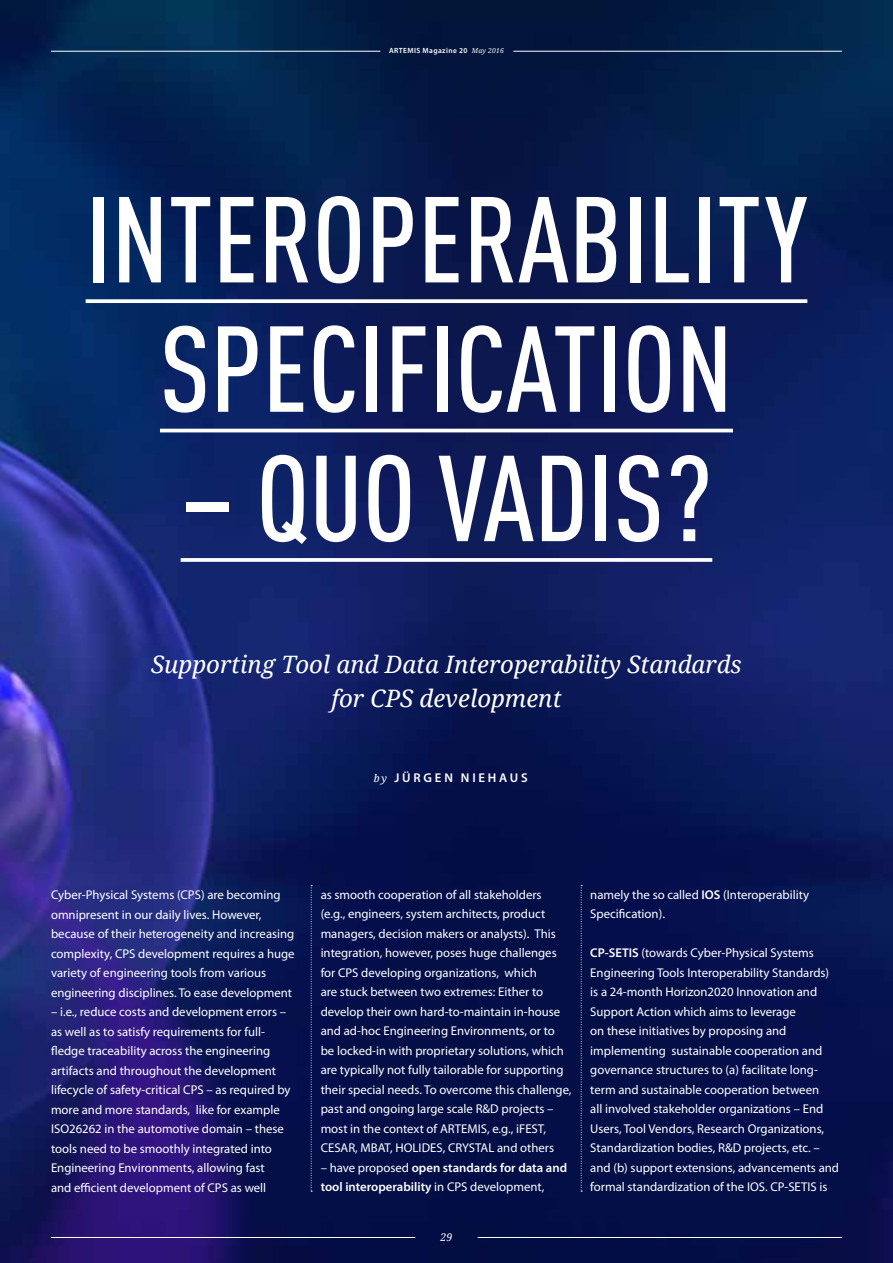
<style>
.page{position:relative;width:893px;height:1263px;background:#fff}
.page>*{position:absolute;margin:0;border:0;box-sizing:border-box;transform-origin:0 0}
.t1{font:500 120px/129.3px "DIN Cond";color:#fff;text-align:center}
.t2{font:italic 24px/34.5px "Droid Serif";color:#fff;text-align:center}
.t3{font:12.75px/19.5px "Myriad Pro";color:#fff}
.t4{font:600 12.75px/19.5px "Myriad Pro";color:#fff}
.t5{font:600 12.75px "Myriad Pro";letter-spacing:.22em;color:#fff}
.t6{font:italic 10.5px "Droid Serif";color:#fff}
.t7{font:600 7.5px "Myriad Pro";letter-spacing:.05em;color:#fff}
.s1{font-family:"Droid Serif";font-weight:400;font-style:italic;font-size:6.75px}
.s2{font-family:"Droid Serif";font-weight:400;font-style:italic;font-size:10.5px}
.s3{font-weight:400}
.s4{font-weight:600}
</style>
<div class="page">
<img style="left:0;top:0;width:893px;height:1263px">
<svg style="left:581px;top:885px;width:1px;height:307px"></svg>
<svg style="left:311px;top:885px;width:1px;height:307px"></svg>
<svg style="left:86px;top:299px;width:721px;height:4px"></svg>
<hr style="left:160px;top:429px;width:573px;height:3px;background:#fff">
<svg style="left:181px;top:558px;width:531px;height:4px"></svg>
<hr style="left:51px;top:1237px;width:364px;height:1px;background:#fff">
<hr style="left:478px;top:1237px;width:364px;height:1px;background:#fff">
<hr style="left:51px;top:51px;width:329px;height:1px;background:#fff">
<hr style="left:513px;top:51px;width:329px;height:1px;background:#fff">
<p class="t7" style="left:389px;top:46px;width:116px">ARTEMIS Magazine 20 <span class="s1">May 2016</span></p>
<h1 class="t1" style="left:86px;top:173px;width:723px">INTEROPERABILITY<br>SPECIFICATION</h1>
<h1 class="t1" style="left:181px;top:432px;width:533px">– QUO VADIS?</h1>
<h2 class="t2" style="left:151px;top:647px;width:592px">Supporting Tool and Data Interoperability Standards for CPS development</h2>
<p class="t5" style="left:374px;top:771px;width:156px"><span class="s2">by</span> JÜRGEN NIEHAUS</p>
<p class="t3" style="left:51px;top:885px;width:245px">Cyber-Physical Systems (CPS) are becoming omnipresent in our daily lives. However, because of their heterogeneity and increasing complexity, CPS development requires a huge variety of engineering tools from various engineering disciplines. To ease development</p>
<p class="t3" style="left:51px;top:1002px;width:241px">– i.e., reduce costs and development errors – as well as to satisfy requirements for full&shy;fledge traceability across the engineering artifacts and throughout the development lifecycle of safety-critical CPS – as required by more and more standards, like for example ISO26262 in the automotive domain – these tools need to be smoothly integrated into Engineering Environments, allowing fast<br>and efficient development of CPS as well</p>
<p class="t3" style="left:321px;top:885px;width:252px">as smooth cooperation of all stakeholders<br>(e.g., engineers, system architects, product managers, decision makers or analysts). This integration, however, poses huge challenges for CPS developing organizations, which<br>are stuck between two extremes: Either to develop their own hard-to-maintain in-house and ad-hoc Engineering Environments, or to be locked-in with proprietary solutions, which are typically not fully tailorable for supporting their special needs. To overcome this challenge, past and ongoing large scale R&amp;D projects – most in the context of ARTEMIS, e.g., iFEST, CESAR, MBAT, HOLIDES, CRYSTAL and others</p>
<p class="t4" style="left:321px;top:1158px;width:248px"><span class="s3">– have proposed</span> open standards for data and tool interoperability <span class="s3">in CPS development,</span></p>
<p class="t6" style="left:441px;top:1231px;width:13px">29</p>
<p class="t3" style="left:590px;top:885px;width:220px">namely the so called <span class="s4">IOS</span> (Interoperability<br>Specification).</p>
<p class="t3" style="left:590px;top:944px;width:250px"><span class="s4">CP-SETIS</span> (towards Cyber-Physical Systems Engineering Tools Interoperability Standards) is a 24-month Horizon2020 Innovation and Support Action which aims to leverage<br>on these initiatives by proposing and implementing sustainable cooperation and governance structures to (a) facilitate long&shy;term and sustainable cooperation between<br>all involved stakeholder organizations – End Users, Tool Vendors, Research Organizations, Standardization bodies, R&amp;D projects, etc. – and (b) support extensions, advancements and formal standardization of the IOS. CP-SETIS is</p>
</div>
